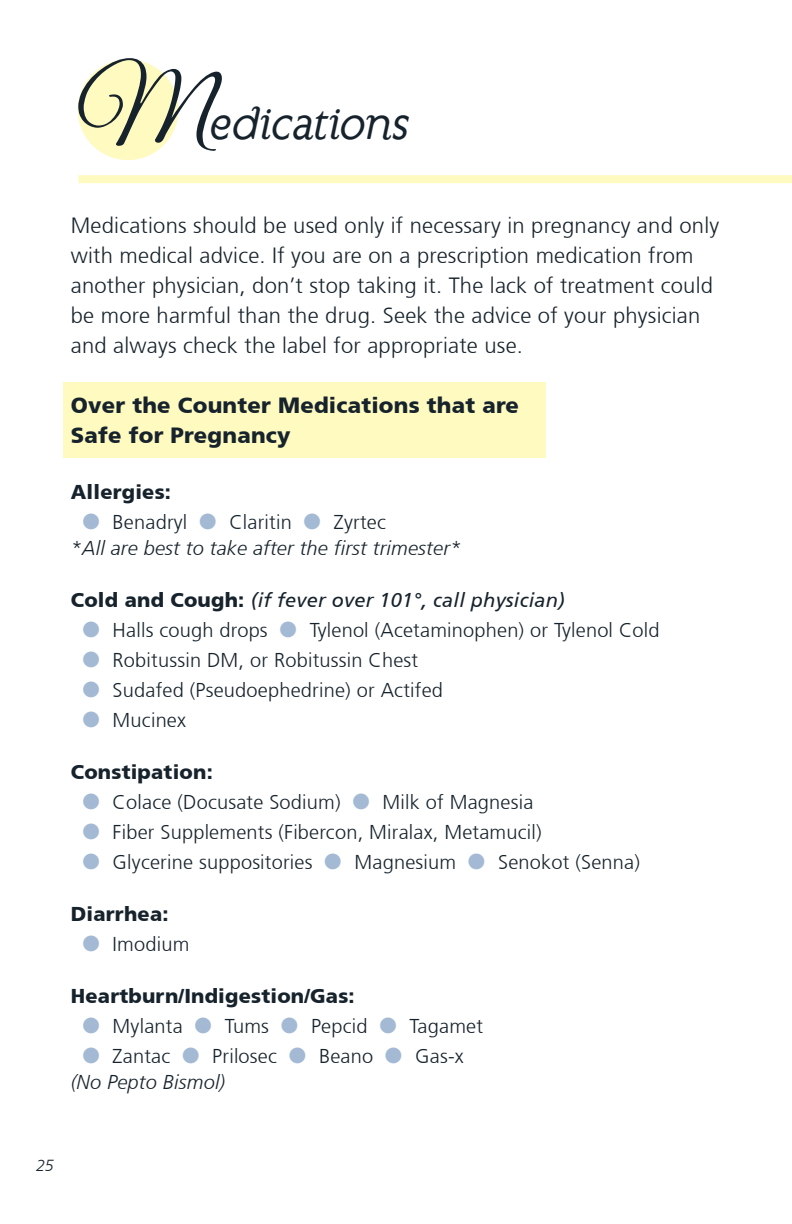
<style>
.page{position:relative;width:792px;height:1224px;background:#fff}
.page>*{position:absolute;margin:0;border:0;box-sizing:border-box;transform-origin:0 0}
.t1{font:100px "Great Vibes";color:#17232c}
.t2{font:italic 41.6px "Invoice";color:#17232c}
.t3{font:300 22px/30px "Frutiger";letter-spacing:.01em;color:#17232c}
.t4{font:900 22px/30px "Frutiger";letter-spacing:.01em;color:#17232c}
.t5{font:300 20px/26px "Frutiger";letter-spacing:.01em;color:#17232c}
.t6{font:italic 300 20px/26px "Frutiger";letter-spacing:.01em;color:#17232c}
.t7{font:900 20px "Frutiger";letter-spacing:.01em;color:#17232c}
.t8{font:italic 20px "Frutiger";letter-spacing:.01em;color:#17232c}
.t9{font:italic 300 16px "Frutiger";color:#17232c}
.s1{color:#a4bad4}
.s2{font-style:normal}
.s3{font-weight:900;font-style:normal}
.s4{font-style:italic}
</style>
<div class="page">
<div style="left:63px;top:382px;width:483px;height:76px;background:#fffac0"></div>
<div style="left:78px;top:59px;width:100px;height:101px;background:#fffac0;border-radius:50%"></div>
<div style="left:78px;top:175px;width:714px;height:8px;background:#fffac0"></div>
<h1 class="t1" style="left:77px;top:54px;width:134px">M</h1>
<h2 class="t2" style="left:209px;top:99px;width:201px">edications</h2>
<p class="t3" style="left:71px;top:210px;width:650px">Medications should be used only if necessary in pregnancy and only with medical advice. If you are on a prescription medication from another physician, don’t stop taking it. The lack of treatment could be more harmful than the drug. Seek the advice of your physician and always check the label for appropriate use.</p>
<p class="t4" style="left:71px;top:390px;width:450px">Over the Counter Medications that are<br>Safe for Pregnancy</p>
<p class="t7" style="left:71px;top:480px;width:102px">Allergies:</p>
<p class="t6" style="left:71px;top:509px;width:392px;text-indent:12px"><span class="s1">●</span> <span class="s2">Benadryl</span> <span class="s1">●</span> <span class="s2">Claritin</span> <span class="s1">●</span> <span class="s2">Zyrtec<br></span>*All are best to take after the first trimester*</p>
<p class="t8" style="left:71px;top:588px;width:496px"><span class="s3">Cold and Cough:</span> (if fever over 101°, call physician)</p>
<p class="t5" style="left:82px;top:617px;width:579px"><span class="s1">●</span> Halls cough drops <span class="s1">●</span> Tylenol (Acetaminophen) or Tylenol Cold</p>
<p class="t5" style="left:82px;top:647px;width:337px"><span class="s1">●</span> Robitussin DM, or Robitussin Chest</p>
<p class="t5" style="left:82px;top:677px;width:362px"><span class="s1">●</span> Sudafed (Pseudoephedrine) or Actifed</p>
<p class="t5" style="left:82px;top:707px;width:105px"><span class="s1">●</span> Mucinex</p>
<p class="t7" style="left:71px;top:760px;width:143px">Constipation:</p>
<p class="t5" style="left:82px;top:789px;width:453px"><span class="s1">●</span> Colace (Docusate Sodium) <span class="s1">●</span> Milk of Magnesia</p>
<p class="t5" style="left:82px;top:819px;width:461px"><span class="s1">●</span> Fiber Supplements (Fibercon, Miralax, Metamucil)</p>
<p class="t5" style="left:82px;top:849px;width:559px"><span class="s1">●</span> Glycerine suppositories <span class="s1">●</span> Magnesium <span class="s1">●</span> Senokot (Senna)</p>
<p class="t7" style="left:71px;top:902px;width:99px">Diarrhea:</p>
<p class="t5" style="left:82px;top:931px;width:109px"><span class="s1">●</span> Imodium</p>
<p class="t7" style="left:71px;top:984px;width:285px">Heartburn/Indigestion/Gas:</p>
<p class="t5" style="left:82px;top:1013px;width:402px"><span class="s1">●</span> Mylanta <span class="s1">●</span> Tums <span class="s1">●</span> Pepcid <span class="s1">●</span> Tagamet</p>
<p class="t5" style="left:71px;top:1043px;width:394px;text-indent:12px"><span class="s1">●</span> Zantac <span class="s1">●</span> Prilosec <span class="s1">●</span> Beano <span class="s1">●</span> Gas-x <span class="s4">(No Pepto Bismol)</span></p>
<p class="t9" style="left:36px;top:1156px;width:19px">25</p>
</div>
